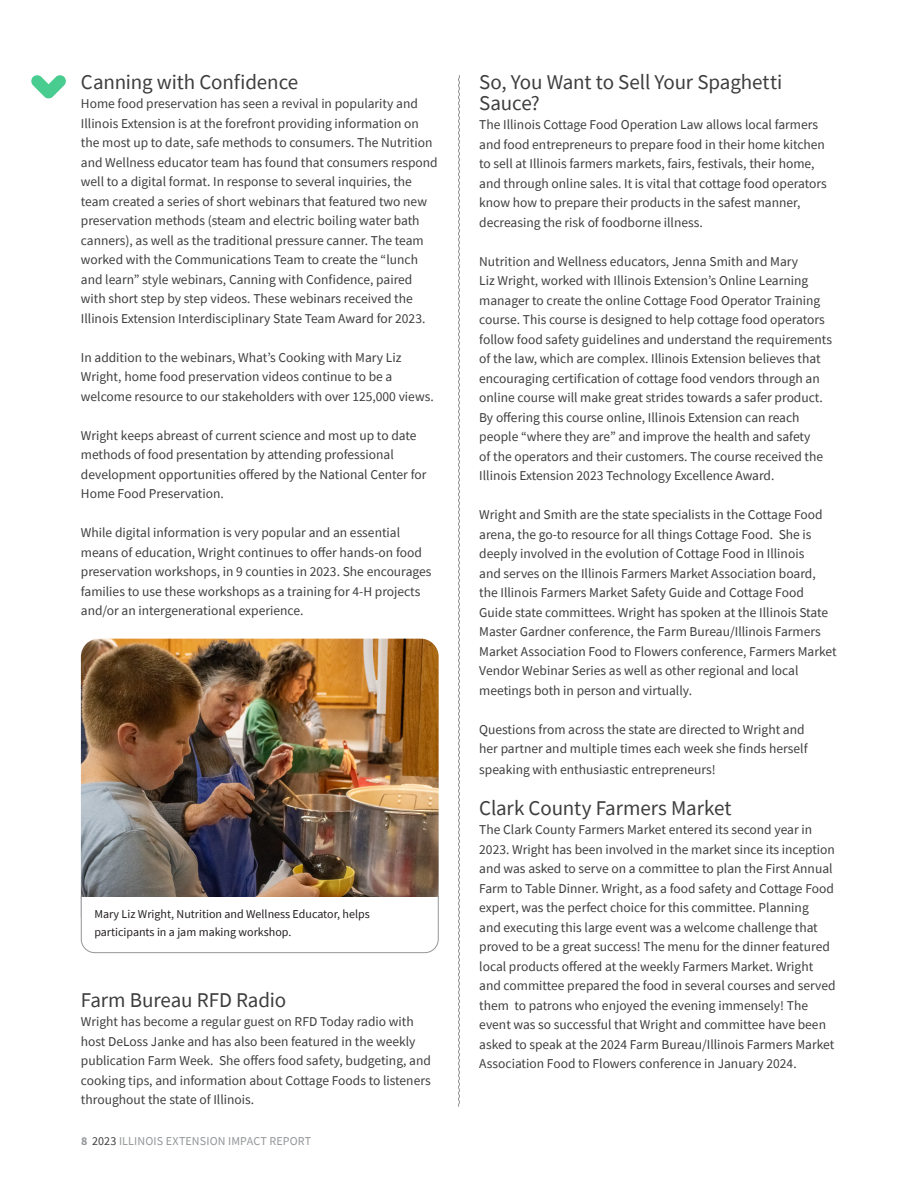
<style>
.page{position:relative;width:918px;height:1188px;background:#fff}
.page>*{position:absolute;margin:0;border:0;box-sizing:border-box;transform-origin:0 0}
.Article_Title{font:21px/21px "Source Sans Pro";letter-spacing:-.01em;color:#3e3e3f}
.t1{font:13.5px/19.5px "Source Sans Pro";color:#3e3e3f}
.Image_Caption{font:12px/18px "Source Sans Pro";color:#231f20}
.t2{font:12px "Source Sans Pro";letter-spacing:.01em;color:#939598}
.s1{font-weight:700}
.s2{color:#3e3e3f}
</style>
<div class="page">
<svg style="left:31px;top:75px;width:35px;height:24px"></svg>
<img style="left:81px;top:639px;width:358px;height:256px">
<svg style="left:81px;top:895px;width:358px;height:58px"></svg>
<svg style="left:458px;top:75px;width:2px;height:1032px"></svg>
<h2 class="Article_Title" style="left:81px;top:71px;width:219px">Canning with Confidence</h2>
<p class="t1" style="left:81px;top:94px;width:358px">Home food preservation has seen a revival in popularity and Illinois Extension is at the forefront providing information on the most up to date, safe methods to consumers. The Nutrition and Wellness educator team has found that consumers respond well to a digital format. In response to several inquiries, the team created a series of short webinars that featured two new preservation methods (steam and electric boiling water bath canners), as well as the traditional pressure canner. The team worked with the Communications Team to create the “lunch and learn” style webinars, Canning with Confidence, paired with short step by step videos. These webinars received the Illinois Extension Interdisciplinary State Team Award for 2023.</p>
<p class="t1" style="left:81px;top:348px;width:354px">In addition to the webinars, What’s Cooking with Mary Liz<br>Wright, home food preservation videos continue to be a welcome resource to our stakeholders with over 125,000 views.</p>
<p class="t1" style="left:81px;top:426px;width:347px">Wright keeps abreast of current science and most up to date methods of food presentation by attending professional development opportunities offered by the National Center for Home Food Preservation.</p>
<p class="t1" style="left:81px;top:523px;width:352px">While digital information is very popular and an essential means of education, Wright continues to offer hands-on food preservation workshops, in 9 counties in 2023. She encourages families to use these workshops as a training for 4-H projects and/or an intergenerational experience.</p>
<p class="Image_Caption" style="left:94px;top:905px;width:277px">Mary Liz Wright, Nutrition and Wellness Educator, helps participants in a jam making workshop.</p>
<p class="Article_Title" style="left:81px;top:989px;width:207px">Farm Bureau RFD Radio</p>
<p class="t1" style="left:81px;top:1012px;width:352px">Wright has become a regular guest on RFD Today radio with host DeLoss Janke and has also been featured in the weekly publication Farm Week. She offers food safety, budgeting, and cooking tips, and information about Cottage Foods to listeners throughout the state of Illinois.</p>
<p class="t2" style="left:81px;top:1133px;width:232px"><span class="s1">8</span> <span class="s2">2023</span> ILLINOIS EXTENSION IMPACT REPORT</p>
<h2 class="Article_Title" style="left:479px;top:71px;width:305px">So, You Want to Sell Your Spaghetti<br>Sauce?</h2>
<p class="t1" style="left:479px;top:115px;width:349px">The Illinois Cottage Food Operation Law allows local farmers and food entrepreneurs to prepare food in their home kitchen to sell at Illinois farmers markets, fairs, festivals, their home, and through online sales. It is vital that cottage food operators know how to prepare their products in the safest manner, decreasing the risk of foodborne illness.</p>
<p class="t1" style="left:479px;top:252px;width:354px">Nutrition and Wellness educators, Jenna Smith and Mary<br>Liz Wright, worked with Illinois Extension’s Online Learning manager to create the online Cottage Food Operator Training course. This course is designed to help cottage food operators follow food safety guidelines and understand the requirements of the law, which are complex. Illinois Extension believes that encouraging certification of cottage food vendors through an online course will make great strides towards a safer product.<br>By offering this course online, Illinois Extension can reach people “where they are” and improve the health and safety<br>of the operators and their customers. The course received the Illinois Extension 2023 Technology Excellence Award.</p>
<p class="t1" style="left:479px;top:505px;width:359px">Wright and Smith are the state specialists in the Cottage Food arena, the go-to resource for all things Cottage Food. She is deeply involved in the evolution of Cottage Food in Illinois<br>and serves on the Illinois Farmers Market Association board, the Illinois Farmers Market Safety Guide and Cottage Food Guide state committees. Wright has spoken at the Illinois State Master Gardner conference, the Farm Bureau/Illinois Farmers Market Association Food to Flowers conference, Farmers Market Vendor Webinar Series as well as other regional and local meetings both in person and virtually.</p>
<p class="t1" style="left:479px;top:720px;width:330px">Questions from across the state are directed to Wright and her partner and multiple times each week she finds herself</p>
<p class="t1" style="left:479px;top:760px;width:238px">speaking with enthusiastic entrepreneurs!</p>
<h2 class="Article_Title" style="left:479px;top:797px;width:254px">Clark County Farmers Market</h2>
<p class="t1" style="left:479px;top:820px;width:358px">The Clark County Farmers Market entered its second year in 2023. Wright has been involved in the market since its inception and was asked to serve on a committee to plan the First Annual Farm to Table Dinner. Wright, as a food safety and Cottage Food expert, was the perfect choice for this committee. Planning<br>and executing this large event was a welcome challenge that proved to be a great success! The menu for the dinner featured local products offered at the weekly Farmers Market. Wright and committee prepared the food in several courses and served them to patrons who enjoyed the evening immensely! The event was so successful that Wright and committee have been asked to speak at the 2024 Farm Bureau/Illinois Farmers Market Association Food to Flowers conference in January 2024.</p>
</div>
